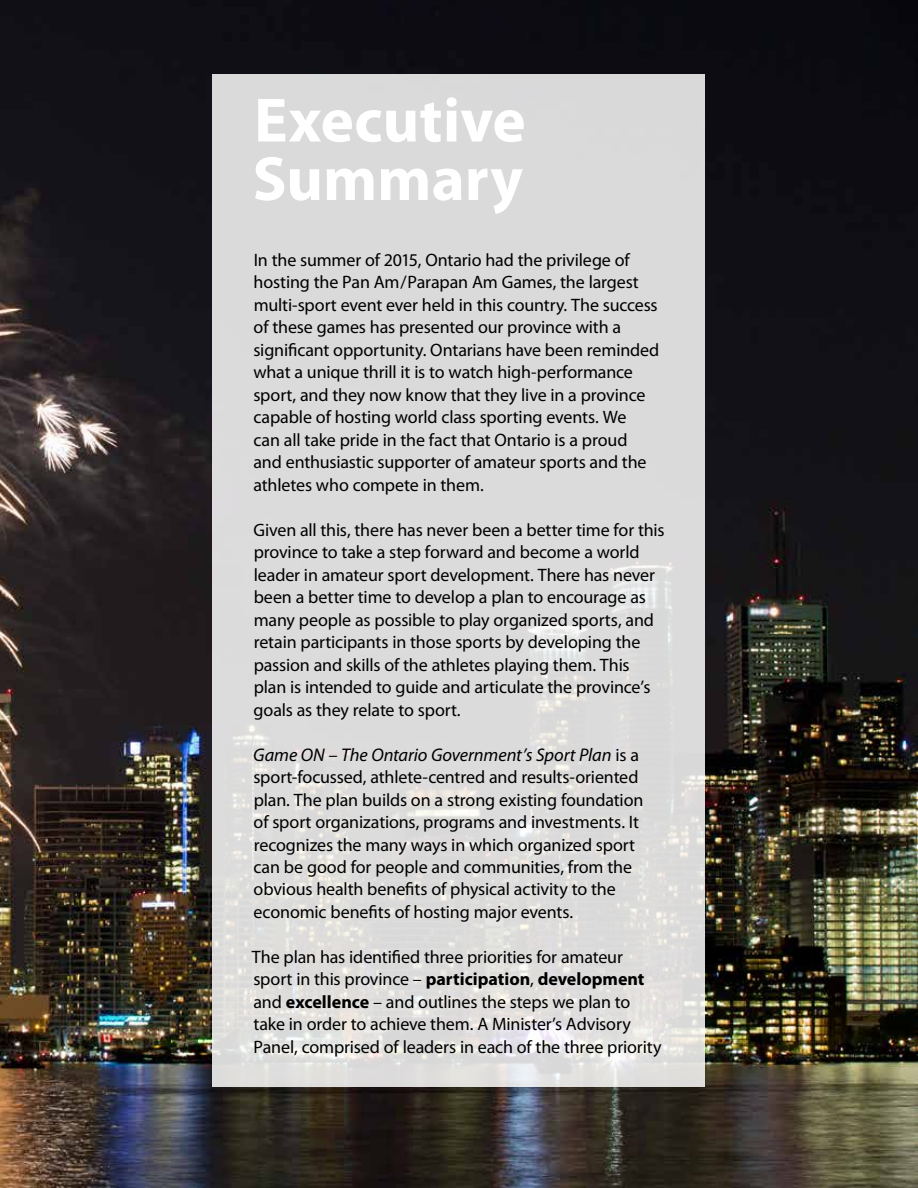
<style>
.page{position:relative;width:918px;height:1188px;background:#fff}
.page>*{position:absolute;margin:0;border:0;box-sizing:border-box;transform-origin:0 0}
.Section_Titles{font:700 63px/58.5px "Myriad Pro";color:#fff}
.Body{font:italic 18.3px "Myriad Pro";letter-spacing:-.005em;color:#000}
.Body-2{font:18px/22.5px "Myriad Pro";letter-spacing:-.01em;color:#000}
.s1{font-style:normal;font-size:18px}
.s2{font-weight:700}
</style>
<div class="page">
<img style="left:0;top:0;width:918px;height:1188px">
<div style="left:213px;top:74px;width:492px;height:1013px;background:#dbdbdb"></div>
<h1 class="Section_Titles" style="left:253px;top:89px;width:275px">Executive<br>Summary</h1>
<p class="Body-2" style="left:253px;top:248px;width:408px">In the summer of 2015, Ontario had the privilege of hosting the Pan Am/Parapan Am Games, the largest multi-sport event ever held in this country. The success of these games has presented our province with a significant opportunity. Ontarians have been reminded what a unique thrill it is to watch high-performance sport, and they now know that they live in a province capable of hosting world class sporting events. We<br>can all take pride in the fact that Ontario is a proud and enthusiastic supporter of amateur sports and the athletes who compete in them.</p>
<p class="Body-2" style="left:253px;top:518px;width:413px">Given all this, there has never been a better time for this province to take a step forward and become a world leader in amateur sport development. There has never been a better time to develop a plan to encourage as many people as possible to play organized sports, and retain participants in those sports by developing the passion and skills of the athletes playing them. This plan is intended to guide and articulate the province’s goals as they relate to sport.</p>
<p class="Body" style="left:253px;top:743px;width:387px">Game ON – The Ontario Government’s Sport Plan <span class="s1">is a</span></p>
<p class="Body-2" style="left:253px;top:765px;width:392px">sport-focussed, athlete-centred and results-oriented plan. The plan builds on a strong existing foundation of sport organizations, programs and investments. It recognizes the many ways in which organized sport can be good for people and communities, from the obvious health benefits of physical activity to the economic benefits of hosting major events.</p>
<p class="Body-2" style="left:252px;top:945px;width:411px">The plan has identified three priorities for amateur sport in this province – <span class="s2">participation</span>, <span class="s2">development </span>and <span class="s2">excellence</span> – and outlines the steps we plan to take in order to achieve them. A Minister’s Advisory Panel, comprised of leaders in each of the three priority</p>
</div>
